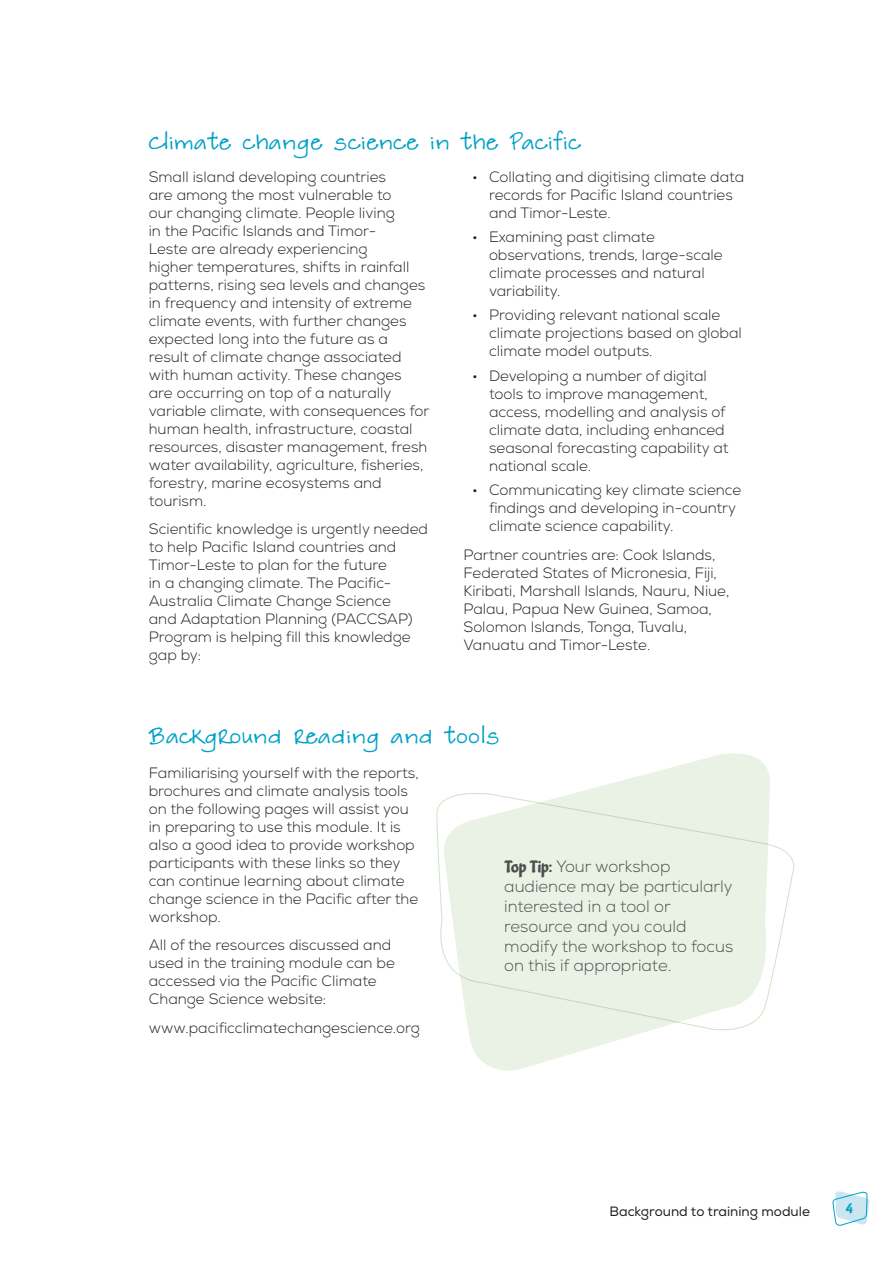
<style>
.page{position:relative;width:893px;height:1263px;background:#fff}
.page>*{position:absolute;margin:0;border:0;box-sizing:border-box;transform-origin:0 0}
.t1{font:22.5px "FG Ronja";color:#00a1c8}
.t2{font:300 16.5px/19.8px "Nexa";color:#4d4d4f}
.t3{font:300 15px/18px "Nexa";color:#231f20}
.t4{font:13.5px "Nexa";color:#231f20}
.t5{font:13.5px "Cupcake";color:#00a1c8}
.s1{font-family:"Cupcake";font-weight:400}
</style>
<div class="page">
<svg style="left:832px;top:1191px;width:38px;height:35px"></svg>
<svg style="left:469px;top:753px;width:301px;height:318px"></svg>
<svg style="left:436px;top:791px;width:359px;height:241px"></svg>
<h1 class="t1" style="left:149px;top:128px;width:434px">Climate change science in the Pacific</h1>
<p class="t3" style="left:149px;top:168px;width:282px">Small island developing countries<br>are among the most vulnerable to<br>our changing climate. People living<br>in the Pacific Islands and Timor-<br>Leste are already experiencing<br>higher temperatures, shifts in rainfall patterns, rising sea levels and changes in frequency and intensity of extreme climate events, with further changes expected long into the future as a result of climate change associated with human activity. These changes<br>are occurring on top of a naturally variable climate, with consequences for human health, infrastructure, coastal resources, disaster management, fresh water availability, agriculture, fisheries, forestry, marine ecosystems and tourism.</p>
<p class="t3" style="left:149px;top:521px;width:281px">Scientific knowledge is urgently needed to help Pacific Island countries and Timor-Leste to plan for the future<br>in a changing climate. The Pacific-Australia Climate Change Science<br>and Adaptation Planning (PACCSA</p>
<p class="t3" style="left:149px;top:611px;width:265px;text-indent:249px">P)<br>Program is helping fill this knowledge gap by:</p>
<p class="t3" style="left:489px;top:168px;width:257px;text-indent:-17px">• Collating and digitising climate data records for Pacific Island countries and Timor-Leste.</p>
<p class="t3" style="left:489px;top:228px;width:235px;text-indent:-17px">• Examining past climate observations, trends, large-scale climate processes and natural variability.</p>
<p class="t3" style="left:489px;top:307px;width:254px;text-indent:-17px">• Providing relevant national scale climate projections based on global climate model outputs.</p>
<p class="t3" style="left:489px;top:367px;width:241px;text-indent:-17px">• Developing a number of digital tools to improve management, access, modelling and analysis of climate data, including enhanced seasonal forecasting capability at national scale.</p>
<p class="t3" style="left:489px;top:481px;width:254px;text-indent:-17px">• Communicating key climate science findings and developing in-country climate science capability.</p>
<p class="t3" style="left:463px;top:546px;width:267px">Partner countries are: Cook Islands, Federated States of M icronesia, Fiji, Kiribati, Marshall Islands, Nauru, N iue, Palau, Papua New Guinea, Samoa, Solomon Islands, Tonga, Tuvalu, Vanuatu and Timor-Leste.</p>
<h1 class="t1" style="left:149px;top:722px;width:353px">Background reading and tools</h1>
<p class="t3" style="left:149px;top:764px;width:271px">Familiarising yourself with the reports, brochures and climate analysis tools on the following pages will assist you in preparing to use this module. It is also a good idea to provide workshop participants with these links so they can continue learning about climate change science in the Pacific after the workshop.</p>
<p class="t3" style="left:149px;top:936px;width:247px">All of the resources discussed and used in the training module can be accessed via the Pacific Climate<br>Change Science website:</p>
<p class="t3" style="left:149px;top:1019px;width:273px">www.pacificclimatechangescience.org</p>
<p class="t2" style="left:504px;top:857px;width:231px"><span class="s1">Top Tip:</span> Your workshop audience may be particularly interested in a tool or resource and you could modify the workshop to focus on this if appropriate.</p>
<p class="t4" style="left:610px;top:1203px;width:202px">Background to training module</p>
<p class="t5" style="left:846px;top:1200px;width:9px">4</p>
</div>
